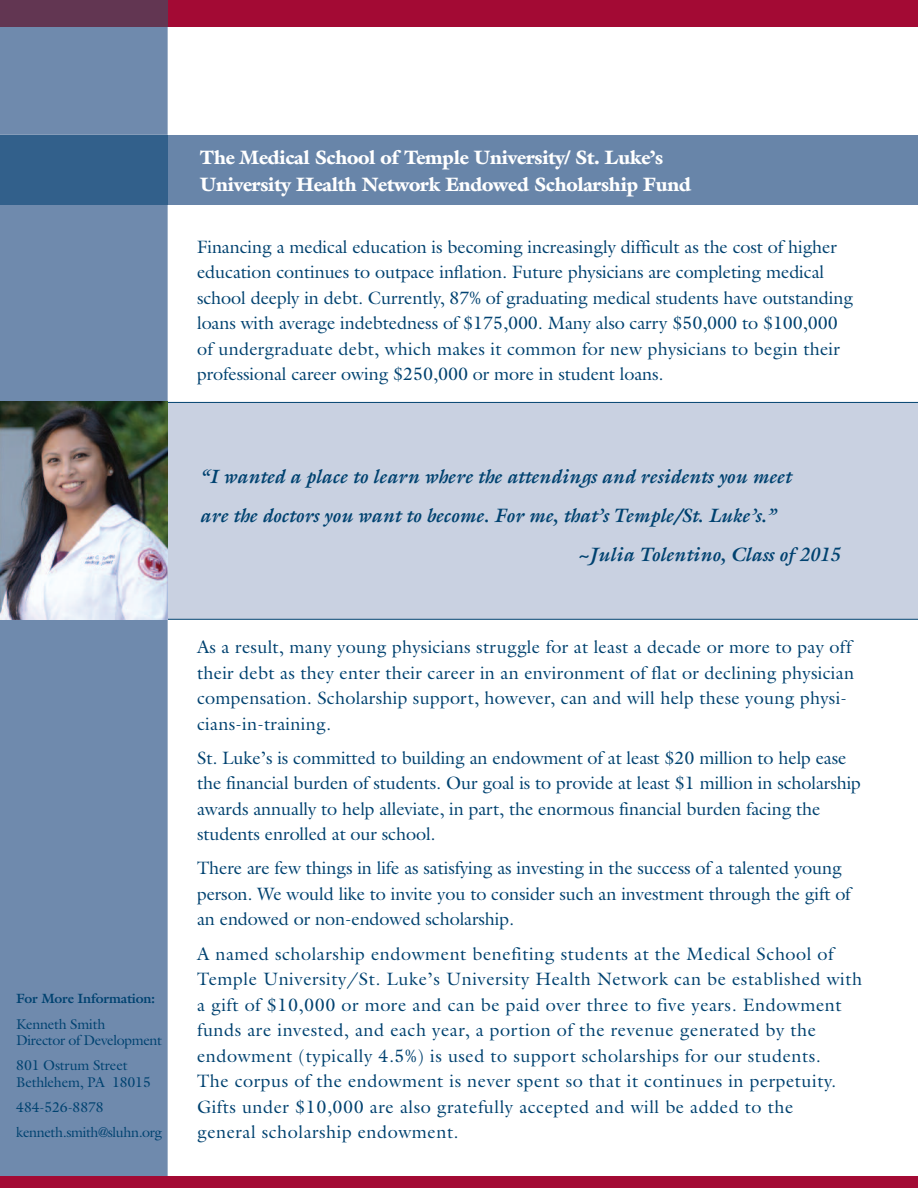
<style>
.page{position:relative;width:918px;height:1188px;background:#fff}
.page>*{position:absolute;margin:0;border:0;box-sizing:border-box;transform-origin:0 0}
.t1{font:italic 700 19.5px "Galliard";color:#004270}
.t2{font:900 19.5px/27px "Galliard";letter-spacing:-.015em;color:#fff}
.t3{font:18px/25.5px "Galliard";letter-spacing:.01em;color:#004270}
.t4{font:18px/25.5px "Galliard";letter-spacing:.03em;color:#004270}
.t5{font:14.25px/16.5px "Galliard";letter-spacing:-.015em;color:#004270}
.t6{font:700 13.5px "Galliard";letter-spacing:-.015em;color:#004270}
</style>
<div class="page">
<div style="left:0;top:0;width:918px;height:27px;background:#a30a34"></div>
<div style="left:168px;top:402px;width:750px;height:218px;background:#c9d1e1"></div>
<div style="left:168px;top:135px;width:750px;height:69px;background:#6885a9"></div>
<div style="left:0;top:27px;width:168px;height:1149px;background:#6f8aad"></div>
<div style="left:0;top:0;width:168px;height:27px;background:#623652"></div>
<div style="left:0;top:135px;width:168px;height:69px;background:#32608b"></div>
<div style="left:0;top:1176px;width:918px;height:12px;background:#a30a34"></div>
<img style="left:0;top:402px;width:167px;height:218px">
<p class="t6" style="left:16px;top:991px;width:141px">For More Information:</p>
<p class="t5" style="left:16px;top:1015px;width:147px">Kenneth Smith<br>Director of Development</p>
<p class="t5" style="left:16px;top:1057px;width:136px">801 Ostrum Street<br>Bethlehem, PA 18015</p>
<p class="t5" style="left:16px;top:1094px;width:148px;line-height:25.2px">484-526-8878 kenneth.smith@sluhn.org</p>
<p class="t2" style="left:200px;top:146px;width:493px">The Medical School of Temple University/ St. Luke’s<br>University Health Network Endowed Scholarship Fund</p>
<p class="t3" style="left:197px;top:234px;width:657px">Financing a medical education is becoming increasingly difficult as the cost of higher education continues to outpace inflation. Future physicians are completing medical school deeply in debt. Currently, 87% of graduating medical students have outstanding loans with average indebtedness of $175,000. Many also carry $50,000 to $100,000 of undergraduate debt, which makes it common for new physicians to begin their professional career owing $250,000 or more in student loans.</p>
<p class="t1" style="left:200px;top:465px;width:593px">“I wanted a place to learn where the attendings and residents you meet</p>
<p class="t1" style="left:200px;top:504px;width:577px">are the doctors you want to become. For me, that’s Temple/St. Luke’s.”</p>
<p class="t1" style="left:579px;top:543px;width:262px">~Julia Tolentino, Class of 2015</p>
<p class="t3" style="left:197px;top:634px;width:659px">As a result, many young physicians struggle for at least a decade or more to pay off their debt as they enter their career in an environment of flat or declining physician compensation. Scholarship support, however, can and will help these young physi&shy;cians-in-training.</p>
<p class="t3" style="left:197px;top:745px;width:665px">St. Luke’s is committed to building an endowment of at least $20 million to help ease the financial burden of students. Our goal is to provide at least $1 million in scholarship awards annually to help alleviate, in part, the enormous financial burden facing the students enrolled at our school.</p>
<p class="t3" style="left:197px;top:855px;width:655px">There are few things in life as satisfying as investing in the success of a talented young person. We would like to invite you to consider such an investment through the gift of an endowed or non-endowed scholarship.</p>
<p class="t4" style="left:197px;top:941px;width:667px">A named scholarship endowment benefiting students at the Medical School of Temple University/St. Luke’s University Health Network can be established with a gift of $10,000 or more and can be paid over three to five years. Endowment funds are invested, and each year, a portion of the revenue generated by the endowment (typically 4.5%) is used to support scholarships for our students.<br>The corpus of the endowment is never spent so that it continues in perpetuity.<br>Gifts under $10,000 are also gratefully accepted and will be added to the<br>general scholarship endowment.</p>
</div>
